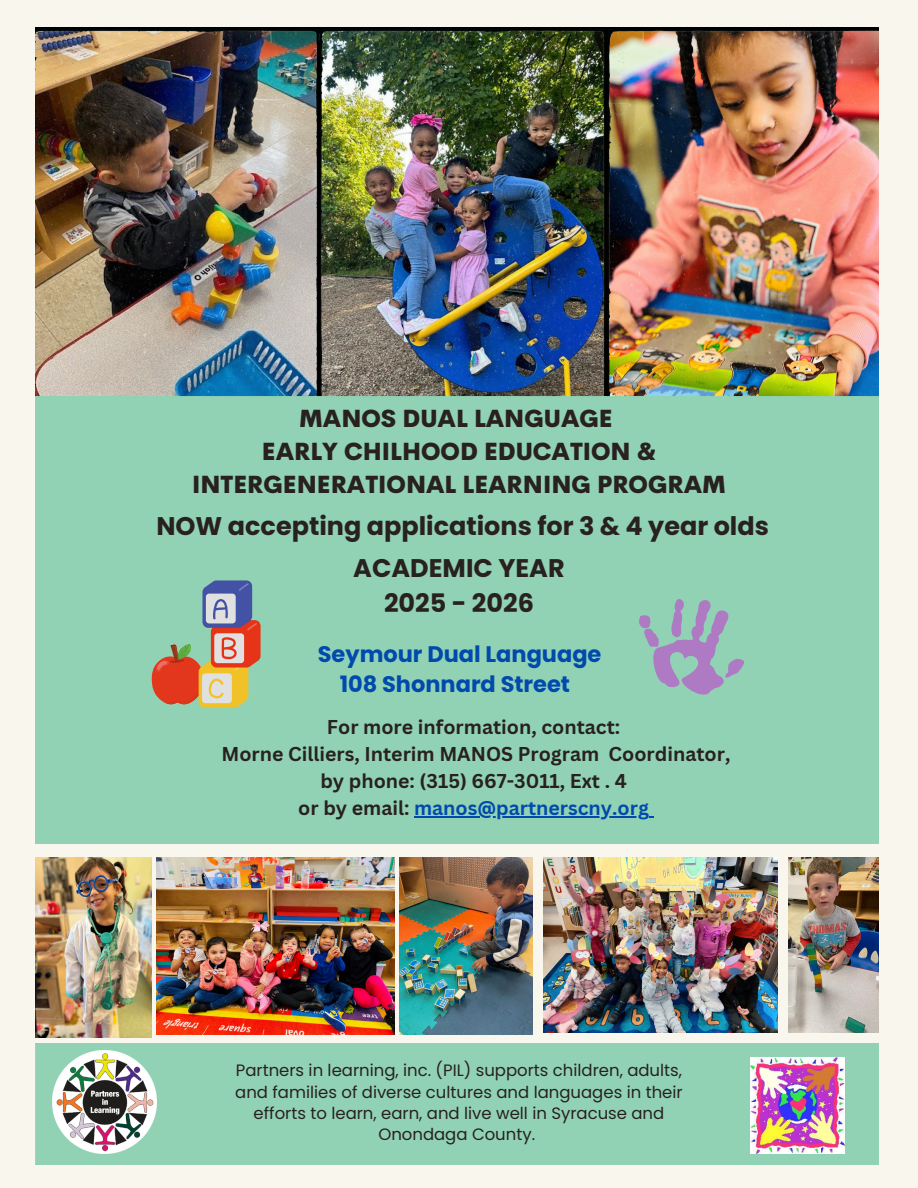
<style>
.page{position:relative;width:918px;height:1188px;background:#f8f6ed}
.page>*{position:absolute;margin:0;border:0;box-sizing:border-box;transform-origin:0 0}
.t1{font:700 25.5px/34.8px "Poppins";color:#28211f;text-align:center}
.t2{font:800 24px/32.7px "Cerebri Sans";color:#28211f;text-align:center}
.t3{font:700 22.5px/30.3px "Poppins";color:#004aad;text-align:center}
.t4{font:700 19.5px/27px "Canva Sans";color:#28211f;text-align:center}
.t5{font:16.5px/21.3px "Poppins";color:#28211f;text-align:center}
.s1{color:#004aad}
</style>
<div class="page">
<div style="left:35px;top:1043px;width:844px;height:122px;background:#91d2b4"></div>
<img style="left:35px;top:27px;width:843px;height:369px">
<div style="left:35px;top:396px;width:844px;height:448px;background:#91d2b4"></div>
<img style="left:750px;top:1058px;width:95px;height:95px">
<img style="left:53px;top:1050px;width:103px;height:104px">
<img style="left:56px;top:1053px;width:98px;height:98px">
<img style="left:157px;top:857px;width:237px;height:178px">
<img style="left:35px;top:857px;width:116px;height:180px">
<img style="left:400px;top:857px;width:132px;height:178px">
<img style="left:788px;top:857px;width:90px;height:176px">
<img style="left:543px;top:857px;width:234px;height:176px">
<hr style="left:414px;top:816px;width:235px;height:1px;background:#004aad">
<svg style="left:152px;top:580px;width:109px;height:128px;background:#b0a088"></svg>
<svg style="left:626px;top:585px;width:131px;height:118px;background:#98bcb7"></svg>
<p class="t2" style="left:192px;top:403px;width:535px">MANOS DUAL LANGUAGE<br>EARLY CHILHOOD EDUCATION &amp;<br>INTERGENERATIONAL LEARNING PROGRAM</p>
<p class="t1" style="left:156px;top:509px;width:614px">NOW accepting applications for 3 &amp; 4 year olds</p>
<h1 class="t1" style="left:353px;top:551px;width:213px">ACADEMIC YEAR<br>2025 - 2026</h1>
<p class="t3" style="left:318px;top:639px;width:285px">Seymour Dual Language<br>108 Shonnard Street</p>
<h1 class="t4" style="left:221px;top:713px;width:511px">For more information, contact:<br>Morne Cilliers, Interim MANOS Program Coordinator, by phone: (315) 667-3011, Ext . 4<br>or by email: <span class="s1">manos@partnerscny.org</span></h1>
<h2 class="t5" style="left:235px;top:1060px;width:449px">Partners in learning, inc. (PIL) supports children, adults, and families of diverse cultures and languages in their efforts to learn, earn, and live well in Syracuse and Onondaga County.</h2>
</div>
